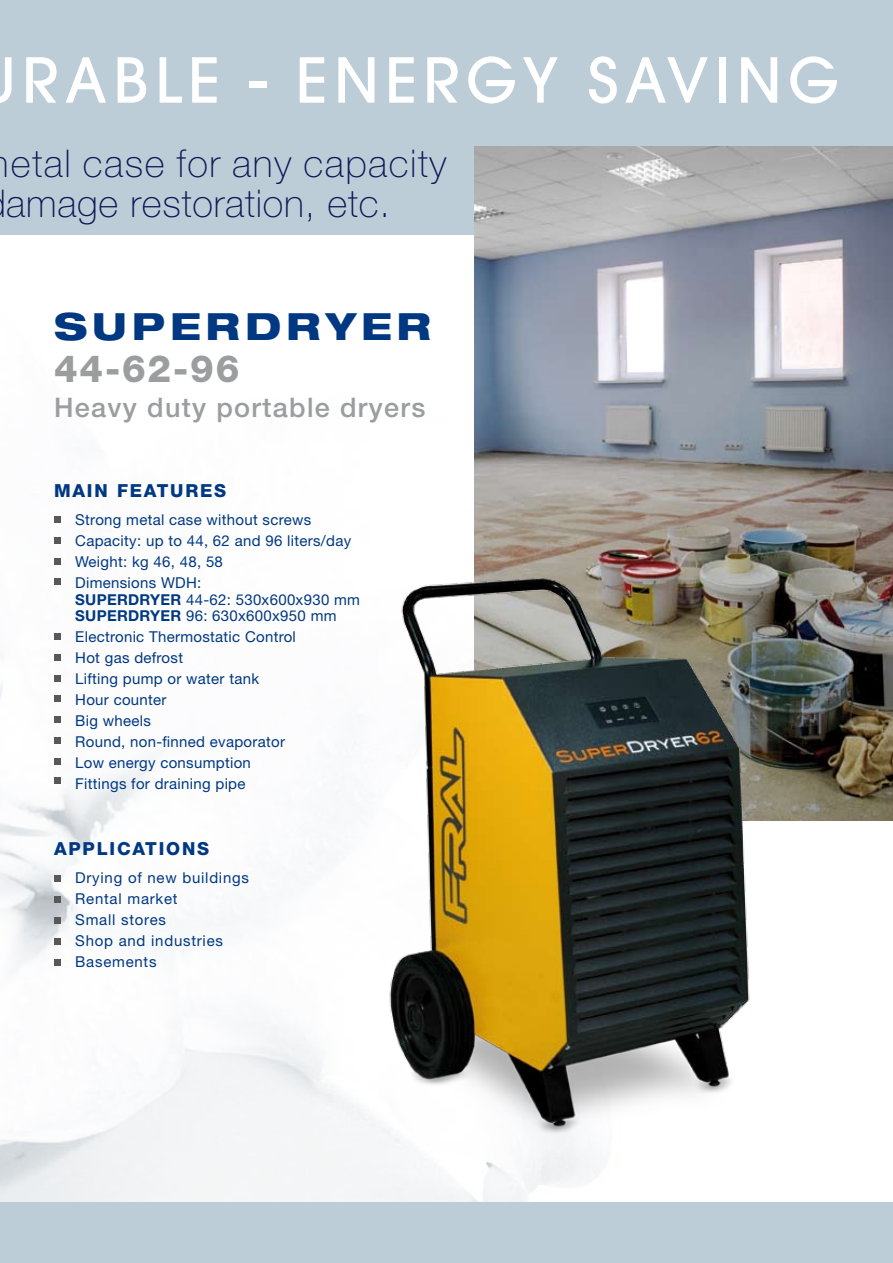
<style>
.page{position:relative;width:893px;height:1263px;background:#fff}
.page>*{position:absolute;margin:0;border:0;box-sizing:border-box;transform-origin:0 0}
.t1{font:500 61.35px "Avant Garde";letter-spacing:.1em;color:#fff}
.t2{font:100 38.25px/40.5px "Helvetica Neue";letter-spacing:.04em;color:#0e1654}
.t3{font:800 expanded 37.5px "Helvetica Neue";letter-spacing:.13em;color:#003882}
.t4{font:800 37.5px "Helvetica Neue";color:#9c9d9f}
.t5{font:500 27px "Helvetica Neue";letter-spacing:.05em;color:#9c9d9f}
.t6{font:800 18px "Helvetica Neue";letter-spacing:.1em;color:#003882}
.t7{font:15px/21px "Helvetica Neue";letter-spacing:.02em;color:#003882}
.t8{font:15px/21px "Helvetica Neue";letter-spacing:.05em;color:#003882}
.s1{font-weight:700}
</style>
<div class="page">
<img style="left:0;top:234px;width:850px;height:968px">
<div style="left:0;top:0;width:893px;height:234px;background:#bccdd8"></div>
<svg style="left:54px;top:517px;width:6px;height:6px"></svg>
<svg style="left:54px;top:538px;width:6px;height:6px"></svg>
<svg style="left:54px;top:559px;width:6px;height:6px"></svg>
<div style="left:54px;top:578px;width:6px;height:7px;background:#58585a"></div>
<svg style="left:54px;top:634px;width:6px;height:6px"></svg>
<svg style="left:54px;top:655px;width:6px;height:6px"></svg>
<svg style="left:54px;top:676px;width:6px;height:6px"></svg>
<div style="left:54px;top:695px;width:6px;height:7px;background:#58585a"></div>
<div style="left:54px;top:716px;width:6px;height:7px;background:#58585a"></div>
<div style="left:54px;top:737px;width:6px;height:7px;background:#58585a"></div>
<svg style="left:54px;top:758px;width:6px;height:6px"></svg>
<svg style="left:54px;top:778px;width:6px;height:6px"></svg>
<svg style="left:54px;top:876px;width:6px;height:6px"></svg>
<svg style="left:54px;top:897px;width:6px;height:6px"></svg>
<svg style="left:54px;top:917px;width:6px;height:6px"></svg>
<svg style="left:54px;top:938px;width:6px;height:6px"></svg>
<svg style="left:54px;top:959px;width:6px;height:6px"></svg>
<img style="left:474px;top:146px;width:419px;height:674px">
<img style="left:315px;top:577px;width:507px;height:624px">
<div style="left:0;top:1202px;width:893px;height:61px;background:#bccdd8"></div>
<h1 class="t1" style="left:22px;top:42px;width:818px">RABLE - ENERGY SAVING</h1>
<h2 class="t2" style="left:6px;top:143px;width:442px">etal case for any capacity amage restoration, etc.</h2>
<h3 class="t3" style="left:54px;top:303px;width:379px">SUPERDRYER</h3>
<h3 class="t4" style="left:54px;top:346px;width:187px">44-62-96</h3>
<h3 class="t5" style="left:54px;top:391px;width:373px">Heavy duty portable dryers</h3>
<p class="t6" style="left:54px;top:479px;width:174px">MAIN FEATURES</p>
<p class="t7" style="left:75px;top:509px;width:277px">Strong metal case without screws<br>Capacity: up to 44, 62 and 96 liters/day<br>Weight: kg 46, 48, 58<br>Dimensions WDH:</p>
<p class="t7" style="left:75px;top:591px;width:286px;line-height:16.5px"><span class="s1">SUPERDRYER</span> 44-62: 530x600x930 mm<br><span class="s1">SUPERDRYER</span> 96: 630x600x950 mm</p>
<p class="t7" style="left:75px;top:626px;width:222px">Electronic Thermostatic Control<br>Hot gas defrost<br>Lifting pump or water tank<br>Hour counter<br>Big wheels<br>Round, non-finned evaporator<br>Low energy consumption<br>Fittings for draining pipe</p>
<p class="t6" style="left:54px;top:838px;width:157px">APPLICATIONS</p>
<p class="t8" style="left:75px;top:867px;width:175px">Drying of new buildings<br>Rental market<br>Small stores<br>Shop and industries<br>Basements</p>
</div>
